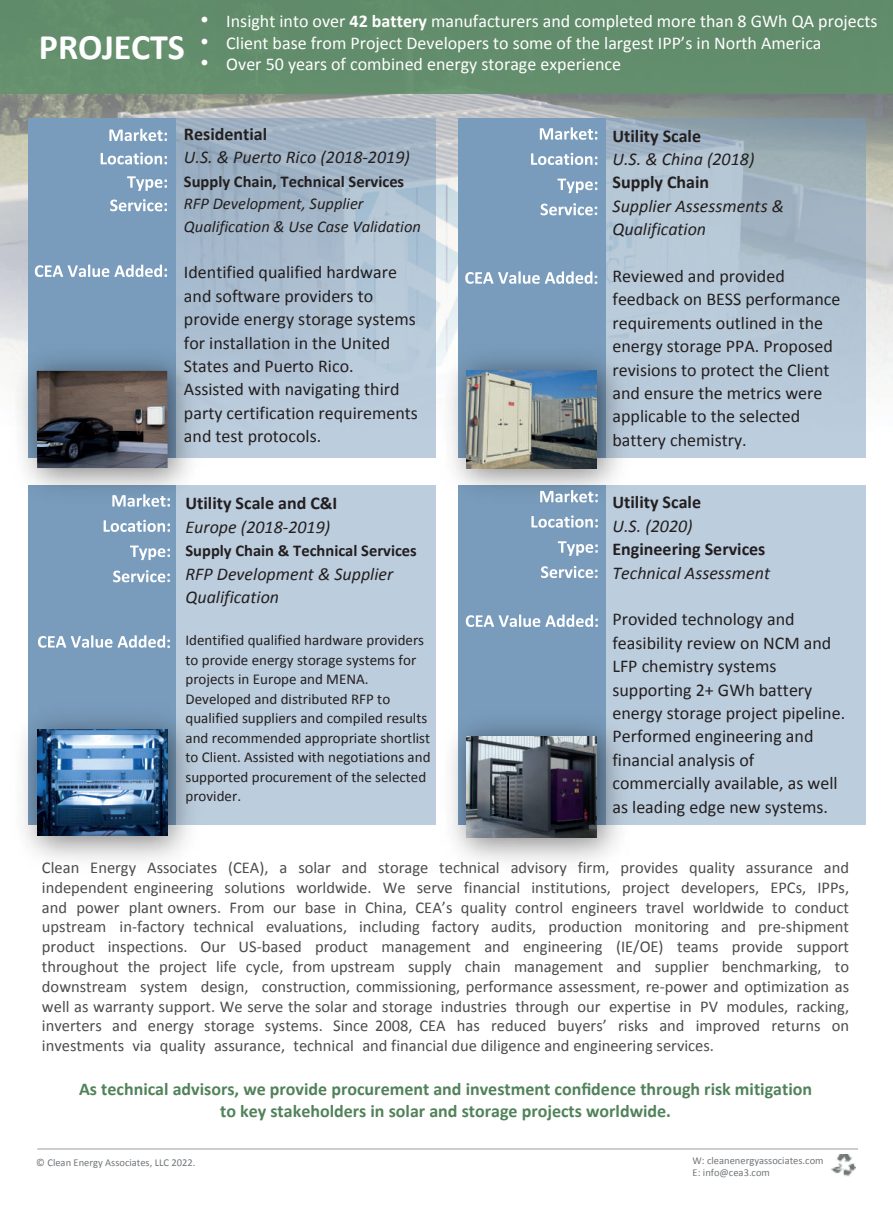
<style>
.page{position:relative;width:893px;height:1212px;background:#fff}
.page>*{position:absolute;margin:0;border:0;box-sizing:border-box;transform-origin:0 0}
.t1{font:700 36px "Calibri";letter-spacing:-.005em;color:#fff}
.t2{font:18px/23.4px "Calibri";color:#231f20}
.t3{font:18px "Calibri";color:#fff}
.t4{font:italic 18px/23.4px "Calibri";color:#231f20}
.t5{font:700 18px/21.6px "Calibri";color:#518259;text-align:center}
.t6{font:700 18px "Calibri";color:#231f20}
.t7{font:700 18px "Calibri";color:#fff}
.t8{font:16.5px/19.8px "Calibri";color:#4c4c4c;text-align:justify}
.t9{font:700 16.5px "Calibri";color:#231f20}
.t10{font:italic 16.5px/22.8px "Calibri";color:#231f20}
.t11{font:15px/19.5px "Calibri";color:#231f20}
.t12{font:10.5px/12.6px "Calibri";color:#71767a}
.s1{font-weight:700}
</style>
<div class="page">
<img style="left:831px;top:1155px;width:24px;height:22px">
<hr style="left:37px;top:1148px;width:821px;height:2px;background:#bcbdc0">
<img style="left:0;top:94px;width:893px;height:364px">
<div style="left:0;top:0;width:893px;height:94px;background:#62926c"></div>
<svg style="left:176px;top:118px;width:260px;height:339px;background:#acbed0"></svg>
<div style="left:28px;top:118px;width:148px;height:339px;background:#799cbc"></div>
<svg style="left:606px;top:118px;width:259px;height:339px;background:#afc1cf"></svg>
<div style="left:458px;top:118px;width:147px;height:339px;background:#799cbc"></div>
<div style="left:176px;top:485px;width:260px;height:340px;background:#bccddd"></div>
<div style="left:28px;top:485px;width:148px;height:340px;background:#799cbc"></div>
<div style="left:606px;top:485px;width:259px;height:340px;background:#bccddd"></div>
<div style="left:458px;top:485px;width:147px;height:340px;background:#799cbc"></div>
<img style="left:2px;top:337px;width:209px;height:153px">
<img style="left:37px;top:371px;width:131px;height:97px">
<img style="left:433px;top:337px;width:207px;height:174px">
<img style="left:467px;top:371px;width:130px;height:97px">
<img style="left:23px;top:718px;width:166px;height:142px">
<img style="left:37px;top:730px;width:130px;height:105px">
<img style="left:452px;top:703px;width:168px;height:158px">
<img style="left:467px;top:737px;width:130px;height:100px">
<svg style="left:109px;top:129px;width:58px;height:12px"></svg>
<svg style="left:101px;top:152px;width:66px;height:12px"></svg>
<svg style="left:127px;top:176px;width:40px;height:15px"></svg>
<svg style="left:110px;top:199px;width:57px;height:12px"></svg>
<svg style="left:35px;top:265px;width:132px;height:12px"></svg>
<svg style="left:540px;top:127px;width:57px;height:13px"></svg>
<svg style="left:531px;top:153px;width:66px;height:12px"></svg>
<svg style="left:557px;top:179px;width:40px;height:14px"></svg>
<svg style="left:541px;top:203px;width:52px;height:12px"></svg>
<svg style="left:465px;top:271px;width:127px;height:13px"></svg>
<svg style="left:112px;top:494px;width:58px;height:13px"></svg>
<svg style="left:104px;top:520px;width:66px;height:12px"></svg>
<svg style="left:130px;top:545px;width:40px;height:15px"></svg>
<svg style="left:113px;top:570px;width:52px;height:12px"></svg>
<svg style="left:38px;top:635px;width:127px;height:13px"></svg>
<svg style="left:540px;top:490px;width:58px;height:12px"></svg>
<svg style="left:531px;top:515px;width:67px;height:13px"></svg>
<svg style="left:558px;top:541px;width:40px;height:15px"></svg>
<svg style="left:541px;top:566px;width:52px;height:12px"></svg>
<svg style="left:466px;top:614px;width:127px;height:13px"></svg>
<h1 class="t1" style="left:39px;top:25px;width:147px">PROJECTS</h1>
<p class="t3" style="left:200px;top:10px;width:679px">• Insight into over <span class="s1">42 battery</span> manufacturers and completed more than 8 GWh QA projects</p>
<p class="t3" style="left:200px;top:31px;width:623px">• Client base from Project Developers to some of the largest IPP’s in North America</p>
<p class="t3" style="left:200px;top:53px;width:422px">• Over 50 years of combined energy storage experience</p>
<p class="t6" style="left:184px;top:123px;width:85px">Residential</p>
<p class="t4" style="left:184px;top:145px;width:227px">U.S. &amp; Puerto Rico (2018-2019)</p>
<p class="t9" style="left:184px;top:171px;width:222px">Supply Chain, Technical Services</p>
<p class="t10" style="left:184px;top:191px;width:238px">RFP Development, Supplier<br>Qualification &amp; Use Case Validation</p>
<p class="t2" style="left:184px;top:260px;width:236px">Identified qualified hardware and software providers to provide energy storage systems for installation in the United<br>States and Puerto Rico.<br>Assisted with navigating third party certification requirements and test protocols.</p>
<p class="t7" style="left:166px;top:565px;width:6px">:</p>
<p class="t7" style="left:166px;top:630px;width:6px">:</p>
<p class="t6" style="left:186px;top:492px;width:153px">Utility Scale and C&amp;I</p>
<p class="t4" style="left:186px;top:514px;width:146px">Europe (2018-2019)</p>
<p class="t9" style="left:186px;top:540px;width:233px">Supply Chain &amp; Technical Services</p>
<p class="t4" style="left:186px;top:561px;width:209px">RFP Development &amp; Supplier<br>Qualification</p>
<p class="t11" style="left:186px;top:630px;width:247px">Identified qualified hardware providers to provide energy storage systems for projects in Europe and MENA.<br>Developed and distributed RFP to qualified suppliers and compiled results and recommended appropriate shortlist to Client. Assisted with negotiations and supported procurement of the selected provider.</p>
<p class="t7" style="left:593px;top:198px;width:6px">:</p>
<p class="t7" style="left:593px;top:266px;width:6px">:</p>
<p class="t6" style="left:612px;top:124px;width:90px">Utility Scale</p>
<p class="t4" style="left:612px;top:146px;width:143px">U.S. &amp; China (2018)</p>
<p class="t6" style="left:612px;top:171px;width:98px">Supply Chain</p>
<p class="t4" style="left:612px;top:193px;width:173px">Supplier Assessments &amp;<br>Qualification</p>
<p class="t2" style="left:612px;top:263px;width:229px">Reviewed and provided feedback on BESS performance requirements outlined in the energy storage PPA. Proposed revisions to protect the Client and ensure the metrics were applicable to the selected battery chemistry.</p>
<p class="t7" style="left:594px;top:561px;width:6px">:</p>
<p class="t7" style="left:594px;top:610px;width:6px">:</p>
<p class="t6" style="left:612px;top:491px;width:90px">Utility Scale</p>
<p class="t4" style="left:612px;top:513px;width:82px">U.S. (2020)</p>
<p class="t6" style="left:612px;top:538px;width:154px">Engineering Services</p>
<p class="t4" style="left:612px;top:560px;width:159px">Technical Assessment</p>
<p class="t2" style="left:612px;top:607px;width:234px">Provided technology and feasibility review on NCM and<br>LFP chemistry systems supporting 2+ GWh battery energy storage project pipeline.<br>Performed engineering and financial analysis of commercially available, as well as leading edge new systems.</p>
<p class="t8" style="left:42px;top:857px;width:809px">Clean Energy Associates (CEA), a solar and storage technical advisory firm, provides quality assurance and independent engineering solutions worldwide. We serve financial institutions, project developers, EPCs, IPPs, and power plant owners. From our base in China, CEA’s quality control engineers travel worldwide to conduct upstream in-factory technical evaluations, including factory audits, production monitoring and pre-shipment product inspections. Our US-based product management and engineering (IE/OE) teams provide support throughout the project life cycle, from upstream supply chain management and supplier benchmarking, to downstream system design, construction, commissioning, performance assessment, re-power and optimization as well as warranty support. We serve the solar and storage industries through our expertise in PV modules, racking, inverters and energy storage systems. Since 2008, CEA has reduced buyers’ risks and improved returns on investments via quality assurance, technical and financial due diligence and engineering services.</p>
<p class="t5" style="left:79px;top:1078px;width:735px">As technical advisors, we provide procurement and investment confidence through risk mitigation to key stakeholders in solar and storage projects worldwide.</p>
<p class="t12" style="left:36px;top:1156px;width:161px">© Clean Energy Associates, LLC 2022.</p>
<p class="t12" style="left:693px;top:1153px;width:132px">W: cleanenergyassociates.com<br>E: info@cea3.com</p>
</div>
